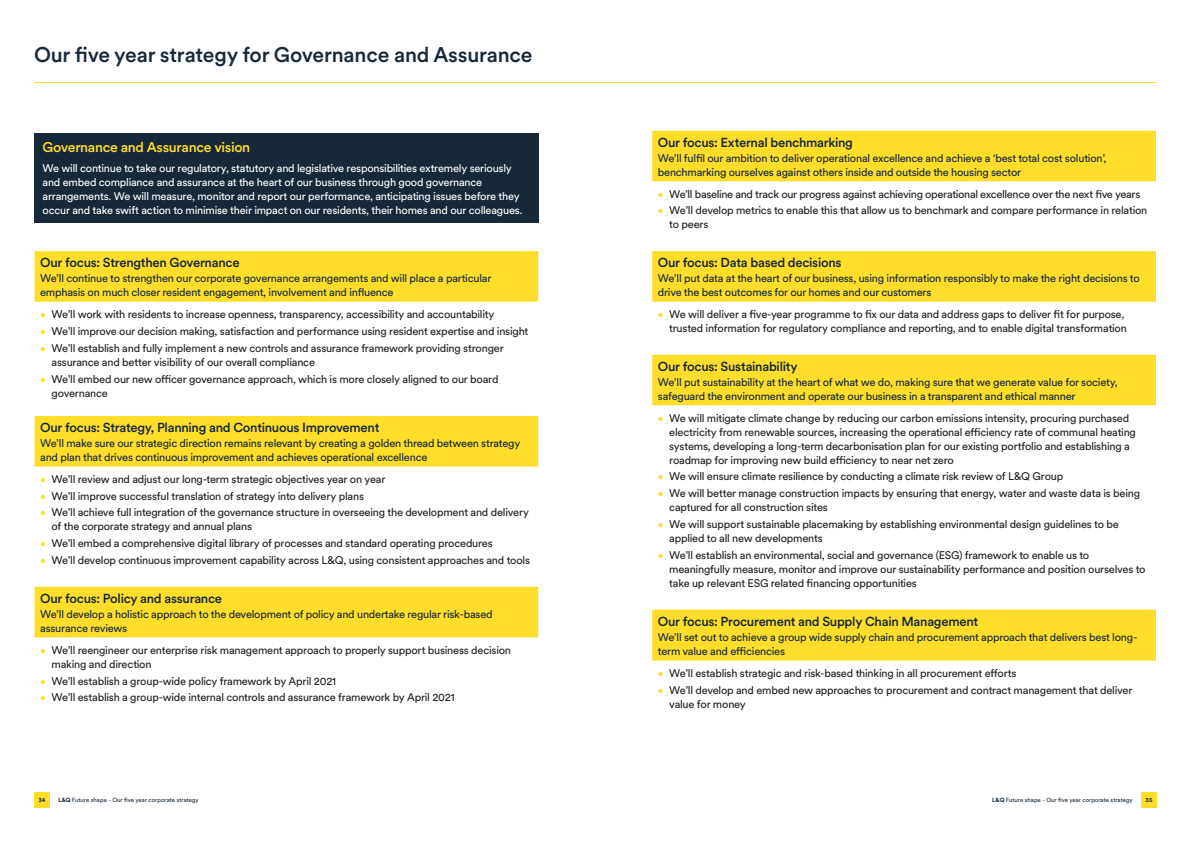
<style>
.page{position:relative;width:1191px;height:842px;background:#fff}
.page>*{position:absolute;margin:0;border:0;box-sizing:border-box;transform-origin:0 0}
.gov_Page_title{font:500 21px "Circular XX";letter-spacing:-.01em;color:#172938}
._14PT_VISON_BOX_HEAD{font:500 14px "Circular XX";letter-spacing:-.025em;color:#ffdd2b}
._14PT_VISON_BOX_HEAD-2{font:500 13px "Circular XX";letter-spacing:-.025em;color:#172938}
.t1{font:11px/14px "Circular XX";letter-spacing:-.02em;color:#231f20}
._14PT_VISON_BOX_HEAD-3{font:11px/14px "Circular XX";letter-spacing:-.02em;color:#172938}
._11PT_BOX_BODY_-_BOL{font:11px/14px "Circular XX";letter-spacing:-.02em;color:#fff}
.t2{font:6px "Circular XX";color:#172938}
.t3{font:700 6px "Circular XX";color:#172938}
.s1{font-size:10px;color:#ffdd2b}
.s2{font-weight:700}
</style>
<div class="page">
<hr style="left:34px;top:82px;width:1122px;height:1px;background:#ffdd2b">
<div style="left:34px;top:133px;width:505px;height:89px;background:#172938"></div>
<div style="left:35px;top:251px;width:503px;height:51px;background:#ffdd2b"></div>
<div style="left:35px;top:416px;width:503px;height:50px;background:#ffdd2b"></div>
<div style="left:35px;top:587px;width:503px;height:50px;background:#ffdd2b"></div>
<div style="left:652px;top:131px;width:504px;height:50px;background:#ffdd2b"></div>
<div style="left:652px;top:251px;width:504px;height:51px;background:#ffdd2b"></div>
<div style="left:652px;top:355px;width:504px;height:50px;background:#ffdd2b"></div>
<div style="left:652px;top:610px;width:504px;height:51px;background:#ffdd2b"></div>
<div style="left:1141px;top:792px;width:16px;height:16px;background:#ffdd2b"></div>
<div style="left:34px;top:792px;width:16px;height:16px;background:#ffdd2b"></div>
<p class="gov_Page_title" style="left:34px;top:41px;width:500px">Our five year strategy for Governance and Assurance</p>
<p class="_14PT_VISON_BOX_HEAD" style="left:43px;top:138px;width:209px">Governance and Assurance vision</p>
<p class="_11PT_BOX_BODY_-_BOL" style="left:43px;top:160px;width:481px">We will continue to take our regulatory, statutory and legislative responsibilities extremely seriously and embed compliance and assurance at the heart of our business through good governance arrangements. We will measure, monitor and report our performance, anticipating issues before they occur and take swift action to minimise their impact on our residents, their homes and our colleagues.</p>
<p class="_14PT_VISON_BOX_HEAD-2" style="left:40px;top:254px;width:201px">Our focus: Strengthen Governance</p>
<p class="_14PT_VISON_BOX_HEAD-3" style="left:40px;top:271px;width:453px">We’ll continue to strengthen our corporate governance arrangements and will place a particular emphasis on much closer resident engagement, involvement and influence</p>
<p class="t1" style="left:40px;top:307px;width:456px"><span class="s1">•</span> We’ll work with residents to increase openness, transparency, accessibility and accountability</p>
<p class="t1" style="left:40px;top:323px;width:490px"><span class="s1">•</span> We’ll improve our decision making, satisfaction and performance using resident expertise and insight</p>
<p class="t1" style="left:52px;top:340px;width:454px;text-indent:-11px"><span class="s1">•</span> We’ll establish and fully implement a new controls and assurance framework providing stronger assurance and better visibility of our overall compliance</p>
<p class="t1" style="left:52px;top:371px;width:448px;text-indent:-11px"><span class="s1">•</span> We’ll embed our new officer governance approach, which is more closely aligned to our board governance</p>
<p class="_14PT_VISON_BOX_HEAD-2" style="left:40px;top:419px;width:341px">Our focus: Strategy, Planning and Continuous Improvement</p>
<p class="_14PT_VISON_BOX_HEAD-3" style="left:40px;top:435px;width:482px">We’ll make sure our strategic direction remains relevant by creating a golden thread between strategy and plan that drives continuous improvement and achieves operational excellence</p>
<p class="t1" style="left:40px;top:471px;width:347px"><span class="s1">•</span> We’ll review and adjust our long-term strategic objectives year on year</p>
<p class="t1" style="left:40px;top:488px;width:325px"><span class="s1">•</span> We’ll improve successful translation of strategy into delivery plans</p>
<p class="t1" style="left:52px;top:505px;width:479px;text-indent:-11px"><span class="s1">•</span> We’ll achieve full integration of the governance structure in overseeing the development and delivery of the corporate strategy and annual plans</p>
<p class="t1" style="left:40px;top:536px;width:454px"><span class="s1">•</span> We’ll embed a comprehensive digital library of processes and standard operating procedures</p>
<p class="t1" style="left:40px;top:553px;width:491px"><span class="s1">•</span> We’ll develop continuous improvement capability across L&amp;Q, using consistent approaches and tools</p>
<p class="_14PT_VISON_BOX_HEAD-2" style="left:40px;top:590px;width:183px">Our focus: Policy and assurance</p>
<p class="_14PT_VISON_BOX_HEAD-3" style="left:40px;top:606px;width:454px">We’ll develop a holistic approach to the development of policy and undertake regular risk-based assurance reviews</p>
<p class="t1" style="left:52px;top:642px;width:461px;text-indent:-11px"><span class="s1">•</span> We’ll reengineer our enterprise risk management approach to properly support business decision making and direction</p>
<p class="t1" style="left:40px;top:673px;width:297px"><span class="s1">•</span> We’ll establish a group-wide policy framework by April 2021</p>
<p class="t1" style="left:40px;top:690px;width:416px"><span class="s1">•</span> We’ll establish a group-wide internal controls and assurance framework by April 2021</p>
<p class="_14PT_VISON_BOX_HEAD-2" style="left:658px;top:134px;width:197px">Our focus: External benchmarking</p>
<p class="_14PT_VISON_BOX_HEAD-3" style="left:658px;top:150px;width:450px">We’ll fulfil our ambition to deliver operational excellence and achieve a ‘best total cost solution’, benchmarking ourselves against others inside and outside the housing sector</p>
<p class="t1" style="left:658px;top:186px;width:484px"><span class="s1">•</span> We’ll baseline and track our progress against achieving operational excellence over the next five years</p>
<p class="t1" style="left:669px;top:203px;width:480px;text-indent:-11px"><span class="s1">•</span> We’ll develop metrics to enable this that allow us to benchmark and compare performance in relation to peers</p>
<p class="_14PT_VISON_BOX_HEAD-2" style="left:658px;top:254px;width:185px">Our focus: Data based decisions</p>
<p class="_14PT_VISON_BOX_HEAD-3" style="left:658px;top:271px;width:483px">We’ll put data at the heart of our business, using information responsibly to make the right decisions to drive the best outcomes for our homes and our customers</p>
<p class="t1" style="left:658px;top:307px;width:470px;text-align:right"><span class="s1">•</span> We will deliver a five-year programme to fix our data and address gaps to deliver fit for purpose, trusted information for regulatory compliance and reporting, and to enable digital transformation</p>
<p class="_14PT_VISON_BOX_HEAD-2" style="left:658px;top:357px;width:141px">Our focus: Sustainability</p>
<p class="_14PT_VISON_BOX_HEAD-3" style="left:658px;top:374px;width:461px">We’ll put sustainability at the heart of what we do, making sure that we generate value for society, safeguard the environment and operate our business in a transparent and ethical manner</p>
<p class="t1" style="left:669px;top:410px;width:468px;text-indent:-11px"><span class="s1">•</span> We will mitigate climate change by reducing our carbon emissions intensity, procuring purchased electricity from renewable sources, increasing the operational efficiency rate of communal heating systems, developing a long-term decarbonisation plan for our existing portfolio and establishing a roadmap for improving new build efficiency to near net zero</p>
<p class="t1" style="left:658px;top:469px;width:407px"><span class="s1">•</span> We will ensure climate resilience by conducting a climate risk review of L&amp;Q Group</p>
<p class="t1" style="left:669px;top:486px;width:472px;text-indent:-11px"><span class="s1">•</span> We will better manage construction impacts by ensuring that energy, water and waste data is being captured for all construction sites</p>
<p class="t1" style="left:669px;top:517px;width:451px;text-indent:-11px"><span class="s1">•</span> We will support sustainable placemaking by establishing environmental design guidelines to be applied to all new developments</p>
<p class="t1" style="left:669px;top:547px;width:478px;text-indent:-11px"><span class="s1">•</span> We’ll establish an environmental, social and governance (ESG) framework to enable us to meaningfully measure, monitor and improve our sustainability performance and position ourselves to take up relevant ESG related financing opportunities</p>
<p class="_14PT_VISON_BOX_HEAD-2" style="left:658px;top:612px;width:322px">Our focus: Procurement and Supply Chain Management</p>
<p class="_14PT_VISON_BOX_HEAD-3" style="left:658px;top:629px;width:481px">We’ll set out to achieve a group wide supply chain and procurement approach that delivers best long&shy;term value and efficiencies</p>
<p class="t1" style="left:658px;top:665px;width:360px"><span class="s1">•</span> We’ll establish strategic and risk-based thinking in all procurement efforts</p>
<p class="t1" style="left:669px;top:682px;width:464px;text-indent:-11px"><span class="s1">•</span> We’ll develop and embed new approaches to procurement and contract management that deliver value for money</p>
<p class="t3" style="left:38px;top:796px;width:9px">34</p>
<p class="t2" style="left:58px;top:796px;width:142px"><span class="s2">L&amp;Q</span> Future shape - Our five year corporate strategy</p>
<p class="t2" style="left:992px;top:796px;width:142px"><span class="s2">L&amp;Q</span> Future shape - Our five year corporate strategy</p>
<p class="t3" style="left:1145px;top:796px;width:8px">35</p>
</div>
